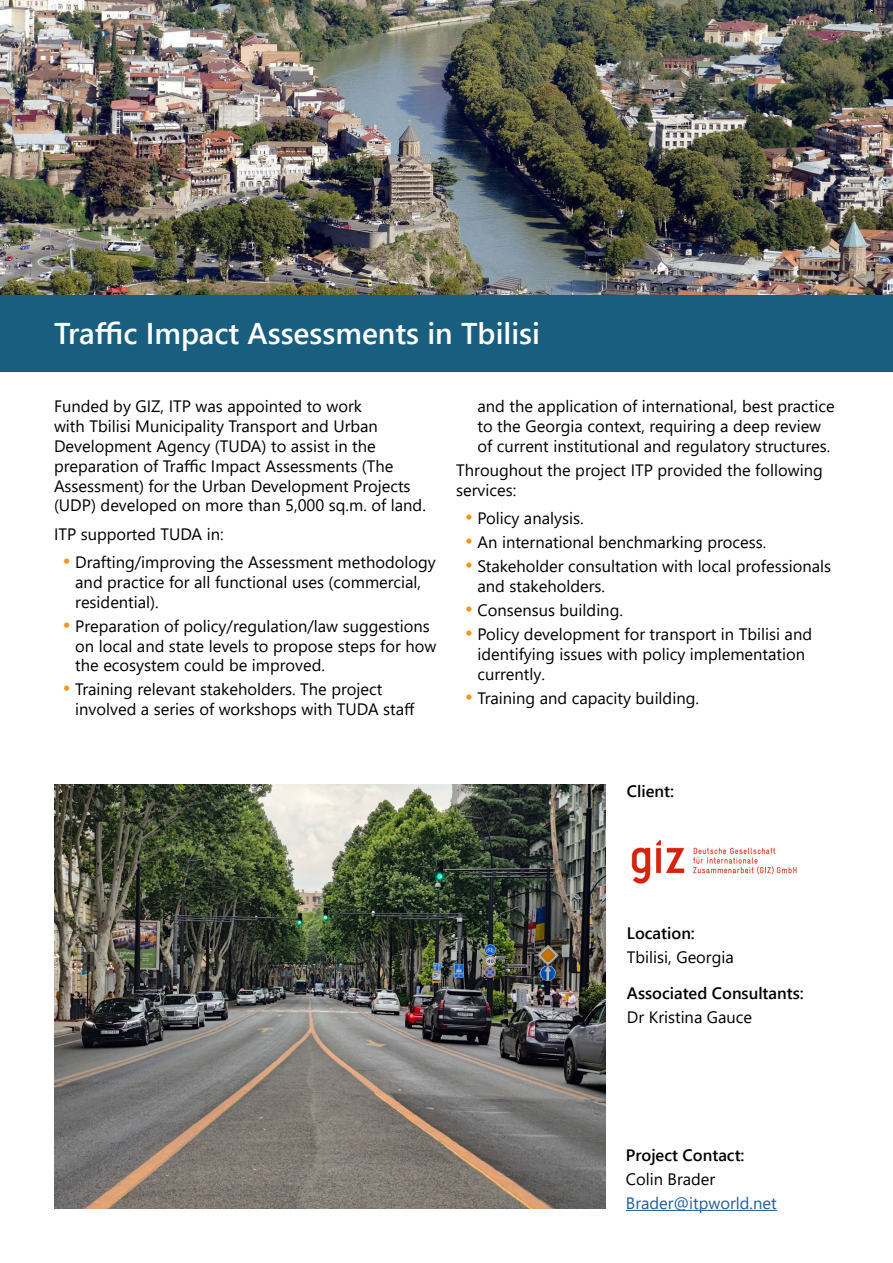
<style>
.page{position:relative;width:893px;height:1263px;background:#fff}
.page>*{position:absolute;margin:0;border:0;box-sizing:border-box;transform-origin:0 0}
.t1{font:600 30px "Segoe UI";color:#fff}
.t2{font:16.5px/19.8px "Segoe UI";color:#000}
.t3{font:600 16.5px "Segoe UI";color:#000}
.t4{font:16.5px "Segoe UI";color:#215e9e}
.s1{font-size:21px;color:#f8971d}
</style>
<div class="page">
<div style="left:0;top:295px;width:893px;height:77px;background:#1a5e7f"></div>
<img style="left:54px;top:784px;width:551px;height:425px">
<hr style="left:626px;top:1210px;width:151px;height:1px;background:#215e9e">
<img style="left:0;top:0;width:893px;height:295px">
<img style="left:631px;top:840px;width:166px;height:44px">
<h1 class="t1" style="left:54px;top:305px;width:487px">Traffic Impact Assessments in Tbilisi</h1>
<p class="t2" style="left:54px;top:395px;width:373px">Funded by GIZ, ITP was appointed to work<br>with Tbilisi Municipality Transport and Urban Development Agency (TUDA) to assist in the preparation of Traffic Impact Assessments (The Assessment) for the Urban Development Projects (UDP) developed on more than 5,000 sq.m. of land.</p>
<p class="t2" style="left:54px;top:522px;width:171px">ITP supported TUDA in:</p>
<p class="t2" style="left:75px;top:551px;width:362px;text-indent:-13px"><span class="s1">•</span> Drafting/improving the Assessment methodology and practice for all functional uses (commercial, residential).</p>
<p class="t2" style="left:75px;top:614px;width:362px;text-indent:-13px"><span class="s1">•</span> Preparation of policy/regulation/law suggestions on local and state levels to propose steps for how the ecosystem could be improved.</p>
<p class="t2" style="left:75px;top:678px;width:341px;text-indent:-13px"><span class="s1">•</span> Training relevant stakeholders. The project involved a series of workshops with TUDA staff</p>
<p class="t2" style="left:477px;top:395px;width:359px">and the application of international, best practice to the Georgia context, requiring a deep review of current institutional and regulatory structures.</p>
<p class="t2" style="left:456px;top:459px;width:368px">Throughout the project ITP provided the following services:</p>
<p class="t2" style="left:465px;top:507px;width:120px"><span class="s1">•</span> Policy analysis.</p>
<p class="t2" style="left:465px;top:531px;width:303px"><span class="s1">•</span> An international benchmarking process.</p>
<p class="t2" style="left:477px;top:555px;width:355px;text-indent:-13px"><span class="s1">•</span> Stakeholder consultation with local professionals and stakeholders.</p>
<p class="t2" style="left:465px;top:599px;width:160px"><span class="s1">•</span> Consensus building.</p>
<p class="t2" style="left:477px;top:623px;width:336px;text-indent:-13px"><span class="s1">•</span> Policy development for transport in Tbilisi and identifying issues with policy implementation currently.</p>
<p class="t2" style="left:465px;top:687px;width:236px"><span class="s1">•</span> Training and capacity building.</p>
<p class="t3" style="left:627px;top:775px;width:49px">Client:</p>
<p class="t3" style="left:627px;top:918px;width:69px">Location:</p>
<p class="t2" style="left:627px;top:946px;width:108px">Tbilisi, Georgia</p>
<p class="t3" style="left:627px;top:978px;width:178px">Associated Consultants:</p>
<p class="t2" style="left:627px;top:1006px;width:127px">Dr Kristina Gauce</p>
<p class="t3" style="left:626px;top:1139px;width:120px">Project Contact:</p>
<p class="t2" style="left:626px;top:1168px;width:91px">Colin Brader</p>
<p class="t4" style="left:626px;top:1187px;width:152px">Brader@itpworld.net</p>
</div>
